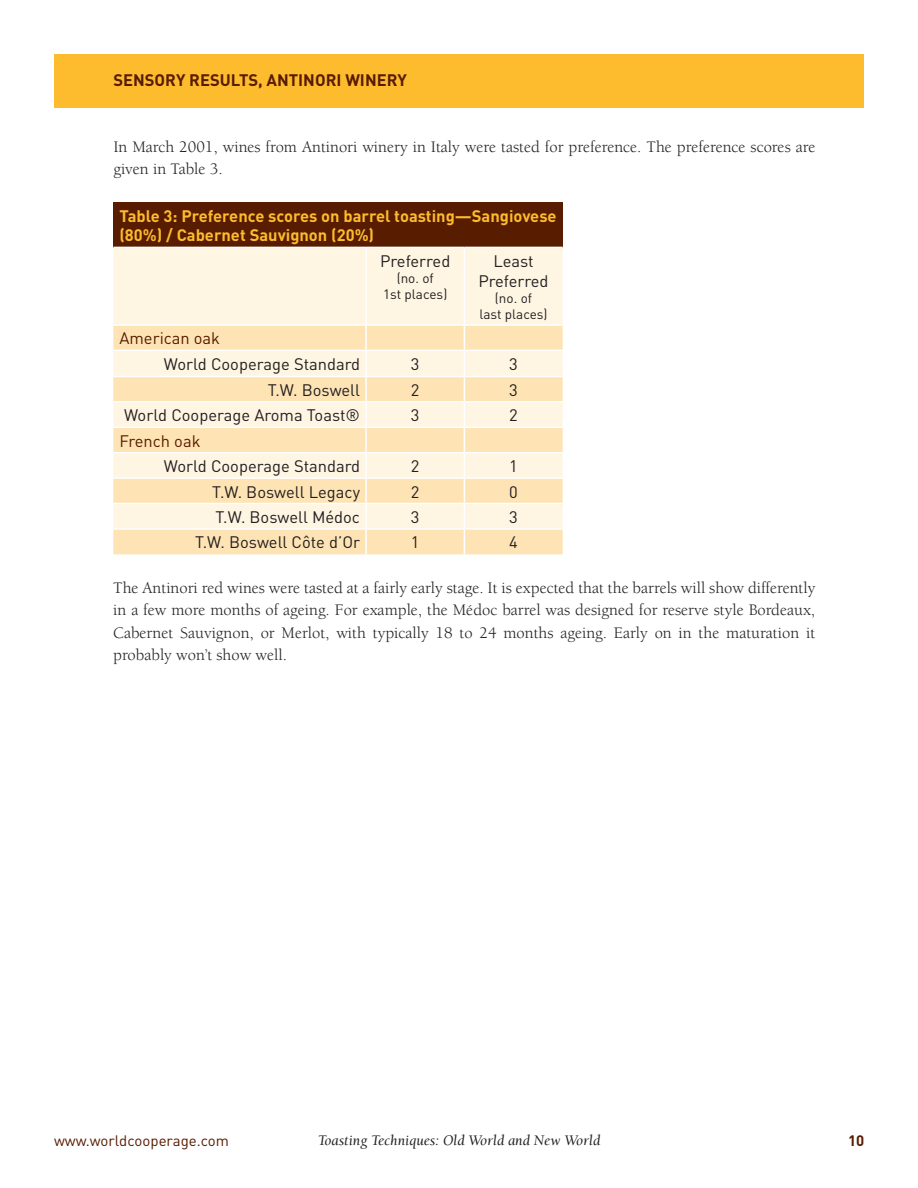
<style>
.page{position:relative;width:918px;height:1188px;background:#fff}
.page>*{position:absolute;margin:0;border:0;box-sizing:border-box;transform-origin:0 0}
.t1{font:16.5px/22.5px "Berkeley";color:#231f20}
.t2{font:16.5px/19.8px "DIN";color:#231f20;text-align:center}
.t3{font:700 16.5px/19.8px "DIN";color:#fdbb2e}
.t4{font:700 16.5px "DIN";color:#581c00}
.t5{font:16.5px "DIN";color:#581c00}
.t6{font:italic 15px "Berkeley";color:#231f20}
.t7{font:15px "DIN";color:#581c00}
.t8{font:700 15px "DIN";color:#581c00}
.t9{font:13.5px/16.2px "DIN";color:#231f20;text-align:center}
</style>
<div class="page">
<div style="left:54px;top:54px;width:810px;height:54px;background:#fdbb2e"></div>
<div style="left:113px;top:202px;width:450px;height:45px;background:#581c00"></div>
<div style="left:113px;top:248px;width:450px;height:76px;background:#fef5e3"></div>
<svg style="left:113px;top:326px;width:450px;height:228px;background:#feebc9"></svg>
<hr style="left:365px;top:248px;width:2px;height:76px;background:#fff">
<hr style="left:464px;top:248px;width:1px;height:76px;background:#fff">
<hr style="left:365px;top:326px;width:2px;height:24px;background:#fff">
<hr style="left:113px;top:350px;width:253px;height:1px;background:#fff">
<hr style="left:366px;top:350px;width:98px;height:1px;background:#fff">
<hr style="left:365px;top:351px;width:2px;height:25px;background:#fff">
<hr style="left:464px;top:350px;width:99px;height:1px;background:#fff">
<hr style="left:113px;top:376px;width:253px;height:1px;background:#fff">
<hr style="left:366px;top:376px;width:98px;height:1px;background:#fff">
<hr style="left:365px;top:377px;width:2px;height:24px;background:#fff">
<hr style="left:464px;top:376px;width:99px;height:1px;background:#fff">
<hr style="left:113px;top:401px;width:253px;height:2px;background:#fff">
<hr style="left:366px;top:401px;width:98px;height:2px;background:#fff">
<hr style="left:365px;top:403px;width:2px;height:24px;background:#fff">
<hr style="left:464px;top:401px;width:99px;height:2px;background:#fff">
<hr style="left:113px;top:427px;width:253px;height:1px;background:#fff">
<hr style="left:366px;top:427px;width:98px;height:1px;background:#fff">
<hr style="left:365px;top:428px;width:2px;height:24px;background:#fff">
<hr style="left:464px;top:427px;width:99px;height:1px;background:#fff">
<hr style="left:113px;top:452px;width:253px;height:1px;background:#fff">
<hr style="left:366px;top:452px;width:98px;height:1px;background:#fff">
<hr style="left:365px;top:453px;width:2px;height:24px;background:#fff">
<hr style="left:464px;top:452px;width:99px;height:1px;background:#fff">
<hr style="left:113px;top:477px;width:253px;height:2px;background:#fff">
<hr style="left:366px;top:477px;width:98px;height:2px;background:#fff">
<hr style="left:365px;top:479px;width:2px;height:24px;background:#fff">
<hr style="left:464px;top:477px;width:99px;height:2px;background:#fff">
<hr style="left:113px;top:503px;width:253px;height:1px;background:#fff">
<hr style="left:366px;top:503px;width:98px;height:1px;background:#fff">
<hr style="left:365px;top:504px;width:2px;height:24px;background:#fff">
<hr style="left:464px;top:503px;width:99px;height:1px;background:#fff">
<hr style="left:113px;top:528px;width:253px;height:2px;background:#fff">
<hr style="left:366px;top:528px;width:98px;height:2px;background:#fff">
<hr style="left:365px;top:530px;width:2px;height:24px;background:#fff">
<hr style="left:464px;top:528px;width:99px;height:2px;background:#fff">
<svg style="left:464px;top:326px;width:1px;height:228px"></svg>
<p class="t4" style="left:113px;top:69px;width:295px">SENSORY RESULTS, ANTINORI WINERY</p>
<p class="t1" style="left:113px;top:136px;width:704px">In March 2001, wines from Antinori winery in Italy were tasted for preference. The preference scores are given in Table 3.</p>
<p class="t3" style="left:119px;top:205px;width:439px">Table 3: Preference scores on barrel toasting—Sangiovese (80%) / Cabernet Sauvignon (20%)</p>
<p class="t2" style="left:380px;top:251px;width:72px">Preferred</p>
<p class="t9" style="left:383px;top:270px;width:66px">(no. of<br>1st places)</p>
<p class="t2" style="left:478px;top:251px;width:72px">Least<br>Preferred</p>
<p class="t9" style="left:479px;top:290px;width:70px">(no. of<br>last places)</p>
<p class="t5" style="left:119px;top:328px;width:102px">American oak</p>
<p class="t2" style="left:164px;top:354px;width:198px">World Cooperage Standard</p>
<p class="t2" style="left:411px;top:354px;width:10px">3</p>
<p class="t2" style="left:509px;top:354px;width:10px">3</p>
<p class="t2" style="left:268px;top:380px;width:94px">T.W. Boswell</p>
<p class="t2" style="left:411px;top:380px;width:10px">2</p>
<p class="t2" style="left:509px;top:380px;width:10px">3</p>
<p class="t2" style="left:124px;top:405px;width:237px">World Cooperage Aroma Toast®</p>
<p class="t2" style="left:411px;top:405px;width:10px">3</p>
<p class="t2" style="left:509px;top:405px;width:10px">2</p>
<p class="t5" style="left:119px;top:430px;width:83px">French oak</p>
<p class="t2" style="left:164px;top:456px;width:198px">World Cooperage Standard</p>
<p class="t2" style="left:411px;top:456px;width:10px">2</p>
<p class="t2" style="left:509px;top:456px;width:10px">1</p>
<p class="t2" style="left:212px;top:481px;width:149px">T.W. Boswell Legacy</p>
<p class="t2" style="left:411px;top:481px;width:10px">2</p>
<p class="t2" style="left:509px;top:481px;width:10px">0</p>
<p class="t2" style="left:216px;top:507px;width:146px">T.W. Boswell Médoc</p>
<p class="t2" style="left:411px;top:507px;width:10px">3</p>
<p class="t2" style="left:509px;top:507px;width:10px">3</p>
<p class="t2" style="left:195px;top:532px;width:166px">T.W. Boswell Côte d’Or</p>
<p class="t2" style="left:411px;top:532px;width:10px">1</p>
<p class="t2" style="left:509px;top:532px;width:10px">4</p>
<p class="t1" style="left:113px;top:576px;width:704px;text-align:justify">The Antinori red wines were tasted at a fairly early stage. It is expected that the barrels will show differently in a few more months of ageing. For example, the Médoc barrel was designed for reserve style Bordeaux, Cabernet Sauvignon, or Merlot, with typically 18 to 24 months ageing. Early on in the maturation it probably won’t show well.</p>
<p class="t7" style="left:54px;top:1131px;width:177px">www.worldcooperage.com</p>
<p class="t6" style="left:318px;top:1133px;width:284px">Toasting Techniques: Old World and New World</p>
<p class="t8" style="left:848px;top:1131px;width:18px">10</p>
</div>
